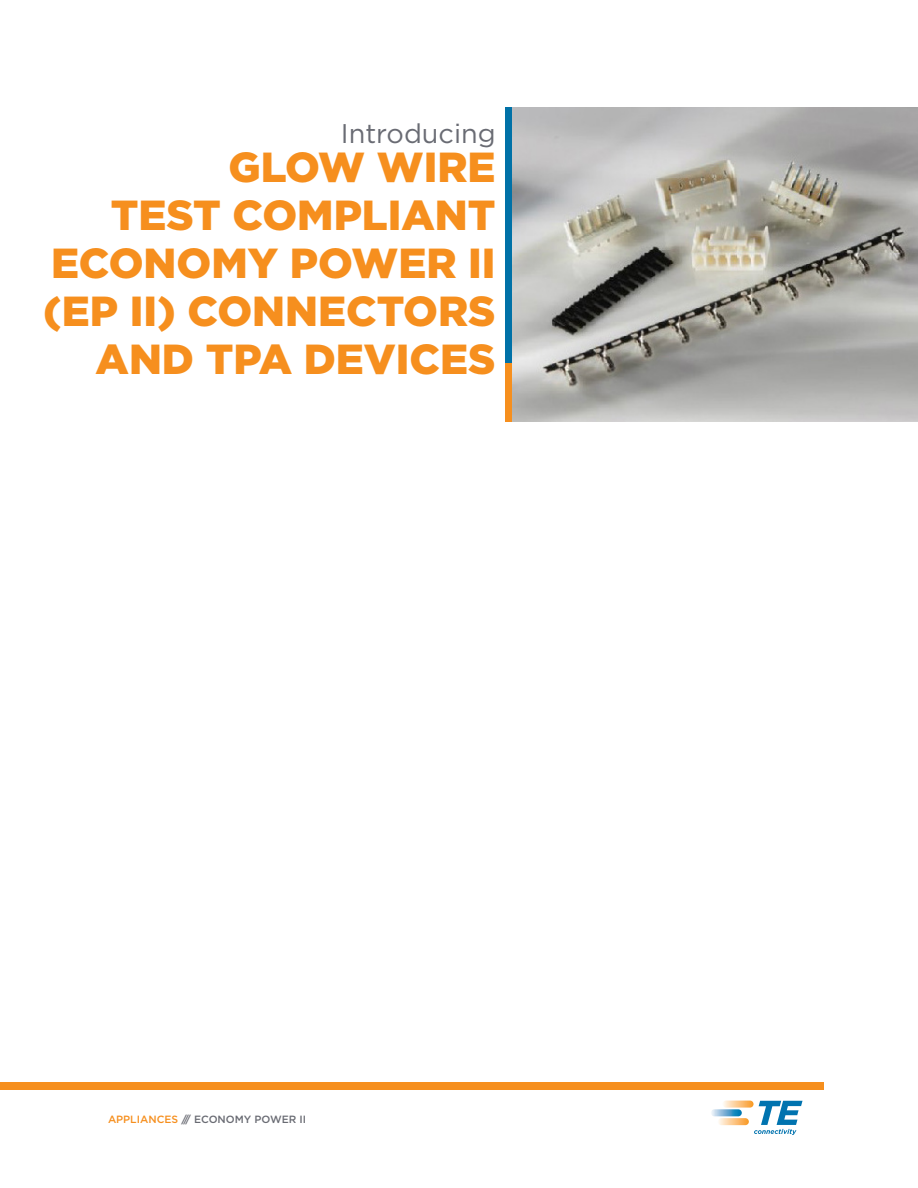
<style>
.page{position:relative;width:918px;height:1188px;background:#fff}
.page>*{position:absolute;margin:0;border:0;box-sizing:border-box;transform-origin:0 0}
.t1{font:900 42px/48px "Gotham";color:#f68f1e;text-align:right}
.t2{font:27px "Gotham";color:#696b73}
.t3{font:500 10.5px "Gotham";color:#696b73}
.s1{color:#f68f1e}
</style>
<div class="page">
<div style="left:505px;top:108px;width:8px;height:255px;background:#0071a7"></div>
<div style="left:505px;top:363px;width:8px;height:58px;background:#f68f1e"></div>
<div style="left:0;top:1082px;width:824px;height:7px;background:#f68f1e"></div>
<svg style="left:723px;top:1101px;width:31px;height:7px"></svg>
<svg style="left:718px;top:1118px;width:31px;height:7px"></svg>
<svg style="left:711px;top:1109px;width:31px;height:7px"></svg>
<svg style="left:754px;top:1101px;width:49px;height:34px"></svg>
<img style="left:513px;top:108px;width:405px;height:313px">
<p class="t2" style="left:341px;top:116px;width:156px">Introducing</p>
<p class="t1" style="left:43px;top:143px;width:454px">GLOW WIRE<br>TEST COMPLIANT<br>ECONOMY POWER II (EP II) CONNECTORS<br>AND TPA DEVICES</p>
<p class="t3" style="left:108px;top:1112px;width:200px"><span class="s1">APPLIANCES</span> /// ECONOMY POWER II</p>
</div>
